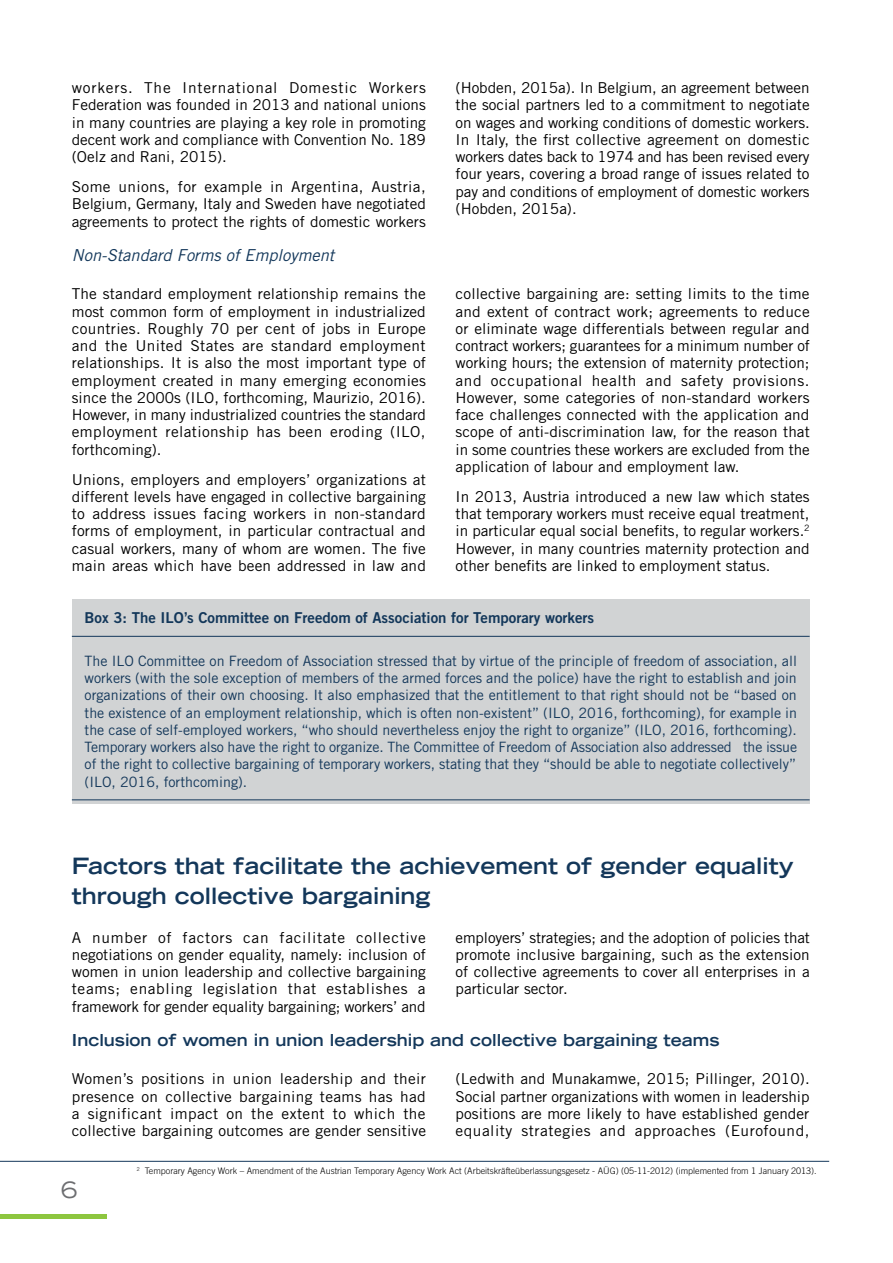
<style>
.page{position:relative;width:893px;height:1263px;background:#fff}
.page>*{position:absolute;margin:0;border:0;box-sizing:border-box;transform-origin:0 0}
.t1{font:700 expanded 22.5px/30px "Trade Gothic LT Std";color:#13375a}
.t2{font:expanded 22.5px "Trade Gothic LT Std";color:#6d6e71}
.t3{font:700 expanded 16.5px "Trade Gothic LT Std";color:#13375a}
.t4{font:italic 16.5px "Trade Gothic LT Std";color:#13375a}
.t5{font:15px/17.2px "Trade Gothic LT Std";color:#000;text-align:justify}
.t6{font:15px "Trade Gothic LT Std Bd 2";color:#13375a}
.t7{font:14.25px/17.2px "Trade Gothic LT Std";color:#13375a;text-align:justify}
.t8{font:300 9px "Trade Gothic LT Std";color:#000}
</style>
<div class="page">
<hr style="left:0;top:1214px;width:106px;height:4px;background:#8dc63f">
<div style="left:72px;top:600px;width:738px;height:204px;background:#d1d3d4"></div>
<hr style="left:72px;top:636px;width:738px;height:1px;background:#13375a">
<hr style="left:72px;top:799px;width:738px;height:1px;background:#13375a">
<hr style="left:0;top:1161px;width:829px;height:1px;background:#13375a">
<p class="t5" style="left:72px;top:79px;width:356px">workers. The International Domestic Workers Federation was founded in 2013 and national unions in many countries are playing a key role in promoting decent work and compliance with Convention No. 189 (Oelz and Rani, 2015).</p>
<p class="t5" style="left:72px;top:178px;width:355px">Some unions, for example in Argentina, Austria, Belgium, Germany, Italy and Sweden have negotiated agreements to protect the rights of domestic workers</p>
<p class="t4" style="left:72px;top:245px;width:264px">Non-Standard Forms of Employment</p>
<p class="t5" style="left:72px;top:285px;width:356px">The standard employment relationship remains the most common form of employment in industrialized countries. Roughly 70 per cent of jobs in Europe and the United States are standard employment relationships. It is also the most important type of employment created in many emerging economies since the 2000s (ILO, forthcoming, Maurizio, 2016).<br>However, in many industrialized countries the standard employment relationship has been eroding (ILO, forthcoming).</p>
<p class="t5" style="left:72px;top:470px;width:356px">Unions, employers and employers’ organizations at different levels have engaged in collective bargaining to address issues facing workers in non-standard forms of employment, in particular contractual and casual workers, many of whom are women. The five main areas which have been addressed in law and</p>
<p class="t5" style="left:456px;top:79px;width:356px">(Hobden, 2015a). In Belgium, an agreement between the social partners led to a commitment to negotiate on wages and working conditions of domestic workers.<br>In Italy, the first collective agreement on domestic workers dates back to 1974 and has been revised every four years, covering a broad range of issues related to pay and conditions of employment of domestic workers (Hobden, 2015a).</p>
<p class="t5" style="left:456px;top:285px;width:356px">collective bargaining are: setting limits to the time and extent of contract work; agreements to reduce or eliminate wage differentials between regular and contract workers; guarantees for a minimum number of working hours; the extension of maternity protection; and occupational health and safety provisions.<br>However, some categories of non-standard workers face challenges connected with the application and scope of anti-discrimination law, for the reason that in some countries these workers are excluded from the application of labour and employment law.</p>
<p class="t5" style="left:456px;top:488px;width:356px">In 2013, Austria introduced a new law which states that temporary workers must receive equal treatment, in particular equal social benefits, to regular workers.<sup>2<br></sup>However, in many countries maternity protection and other benefits are linked to employment status.</p>
<p class="t6" style="left:85px;top:608px;width:511px">Box 3: The ILO’s Committee on Freedom of Association for Temporary workers</p>
<p class="t7" style="left:85px;top:652px;width:714px">The ILO Committee on Freedom of Association stressed that by virtue of the principle of freedom of association, all workers (with the sole exception of members of the armed forces and the police) have the right to establish and join organizations of their own choosing. It also emphasized that the entitlement to that right should not be “based on the existence of an employment relationship, which is often non-existent” (ILO, 2016, forthcoming), for example in the case of self-employed workers, “who should nevertheless enjoy the right to organize” (ILO, 2016, forthcoming).<br>Temporary workers also have the right to organize. The Committee of Freedom of Association also addressed the issue of the right to collective bargaining of temporary workers, stating that they “should be able to negotiate collectively” (ILO, 2016, forthcoming).</p>
<h1 class="t1" style="left:72px;top:850px;width:723px">Factors that facilitate the achievement of gender equality through collective bargaining</h1>
<p class="t5" style="left:72px;top:928px;width:356px">A number of factors can facilitate collective negotiations on gender equality, namely: inclusion of women in union leadership and collective bargaining teams; enabling legislation that establishes a framework for gender equality bargaining; workers’ and</p>
<p class="t5" style="left:456px;top:928px;width:356px">employers’ strategies; and the adoption of policies that promote inclusive bargaining, such as the extension of collective agreements to cover all enterprises in a particular sector.</p>
<p class="t3" style="left:72px;top:1029px;width:649px">I nclusion of women in union leadership and collective bargaining teams</p>
<p class="t5" style="left:72px;top:1070px;width:356px">Women’s positions in union leadership and their presence on collective bargaining teams has had a significant impact on the extent to which the collective bargaining outcomes are gender sensitive</p>
<p class="t5" style="left:456px;top:1070px;width:356px">(Ledwith and Munakamwe, 2015; Pillinger, 2010).<br>Social partner organizations with women in leadership positions are more likely to have established gender equality strategies and approaches (Eurofound,</p>
<h1 class="t2" style="left:61px;top:1175px;width:18px">6</h1>
<p class="t8" style="left:137px;top:1166px;width:681px"><sup>2</sup> Temporary Agency Work – Amendment of the Austrian Temporary Agency Work Act (Arbeitskräfteüberlassungsgesetz - AÜG) (05-11-2012) (implemented from 1 January 2013).</p>
</div>
